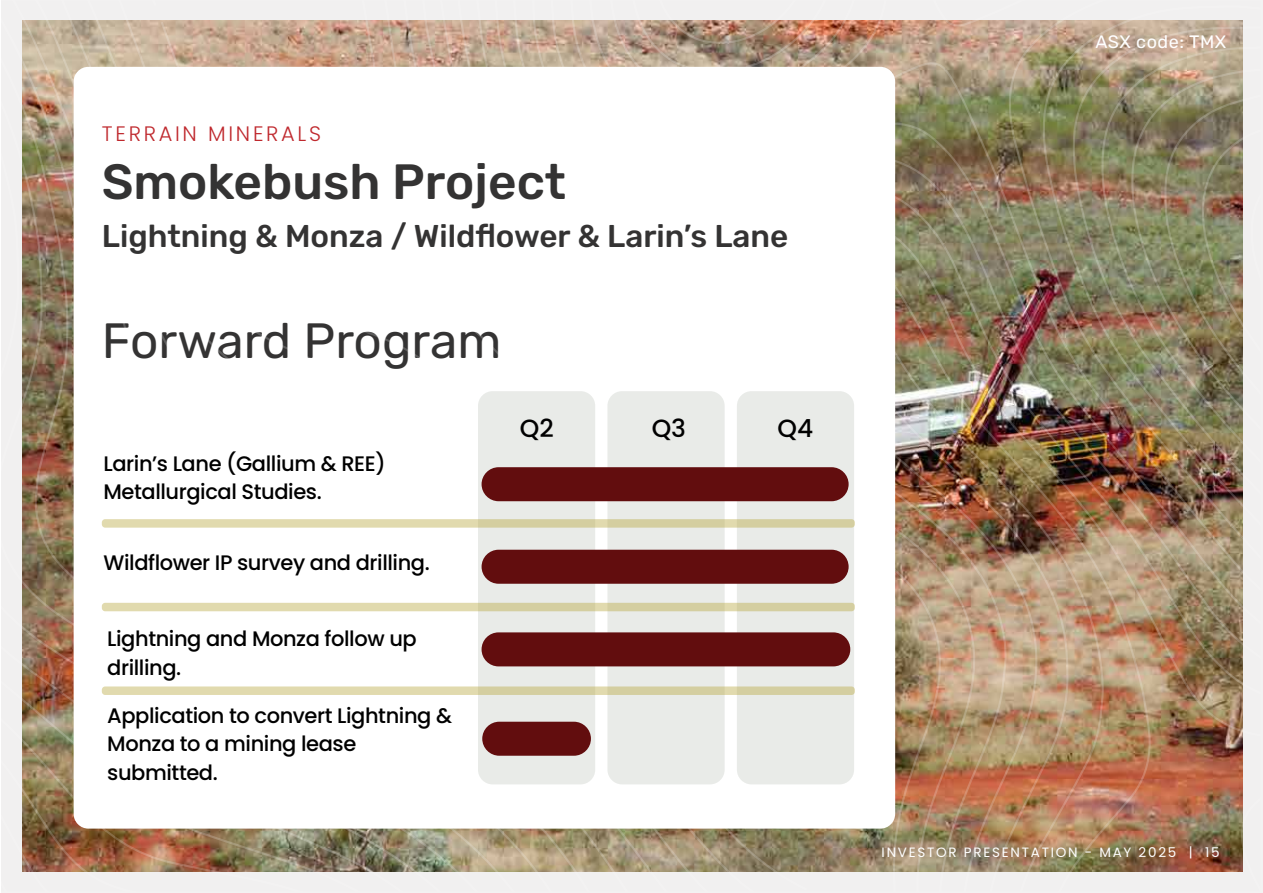
<style>
.page{position:relative;width:1263px;height:893px;background:#fff}
.page>*{position:absolute;margin:0;border:0;box-sizing:border-box;transform-origin:0 0}
.t1{font:500 49.5px "Rubik";color:#343333}
.t2{font:49.5px "Rubik";color:#343333}
.t3{font:500 31.5px "Rubik";color:#343333}
.t4{font:500 24.9px "Poppins";color:#010101}
.t5{font:500 21px/28.5px "Poppins";letter-spacing:-.02em;color:#010101}
.t6{font:300 21px "Poppins";letter-spacing:.13em;color:#bf282d}
.t7{font:18px "Rubik";letter-spacing:.03em;color:#fff}
.t8{font:13.5px "Poppins";letter-spacing:.13em;color:#fff}
</style>
<div class="page">
<img style="left:1px;top:0;width:1262px;height:893px">
<div style="left:737px;top:391px;width:117px;height:393px;background:#e9ebe8;border-radius:15px"></div>
<div style="left:607px;top:391px;width:118px;height:393px;background:#e9ebe8;border-radius:15px"></div>
<div style="left:478px;top:391px;width:117px;height:393px;background:#e9ebe8;border-radius:15px"></div>
<div style="left:482px;top:632px;width:368px;height:34px;background:#620d0e;border-radius:17px"></div>
<div style="left:482px;top:467px;width:367px;height:34px;background:#620d0e;border-radius:17px"></div>
<div style="left:482px;top:550px;width:367px;height:34px;background:#620d0e;border-radius:17px"></div>
<div style="left:482px;top:722px;width:109px;height:34px;background:#620d0e;border-radius:17px"></div>
<svg style="left:102px;top:519px;width:753px;height:9px;background:#dcd6ab"></svg>
<svg style="left:102px;top:603px;width:753px;height:8px;background:#dad4a7"></svg>
<svg style="left:102px;top:686px;width:753px;height:9px;background:#dcd6ab"></svg>
<p class="t6" style="left:102px;top:122px;width:221px">TERRAIN MINERALS</p>
<h1 class="t1" style="left:102px;top:154px;width:466px">Smokebush Project</h1>
<h2 class="t3" style="left:102px;top:218px;width:688px">Lightning &amp; Monza / Wildflower &amp; Larin’s Lane</h2>
<h1 class="t2" style="left:102px;top:313px;width:401px">Forward Program</h1>
<p class="t5" style="left:104px;top:449px;width:284px">Larin’s Lane (Gallium &amp; REE)<br>Metallurgical Studies.</p>
<p class="t5" style="left:104px;top:549px;width:328px">Wildflower IP survey and drilling.</p>
<p class="t5" style="left:107px;top:625px;width:311px">Lightning and Monza follow up drilling.</p>
<p class="t5" style="left:107px;top:701px;width:346px">Application to convert Lightning &amp;<br>Monza to a mining lease submitted.</p>
<p class="t4" style="left:520px;top:413px;width:35px">Q2</p>
<p class="t4" style="left:652px;top:413px;width:36px">Q3</p>
<p class="t4" style="left:778px;top:413px;width:37px">Q4</p>
<p class="t7" style="left:1095px;top:31px;width:132px">ASX code: TMX</p>
<p class="t8" style="left:882px;top:845px;width:340px">INVESTOR PRESENTATION - MAY 2025 | 15</p>
</div>
